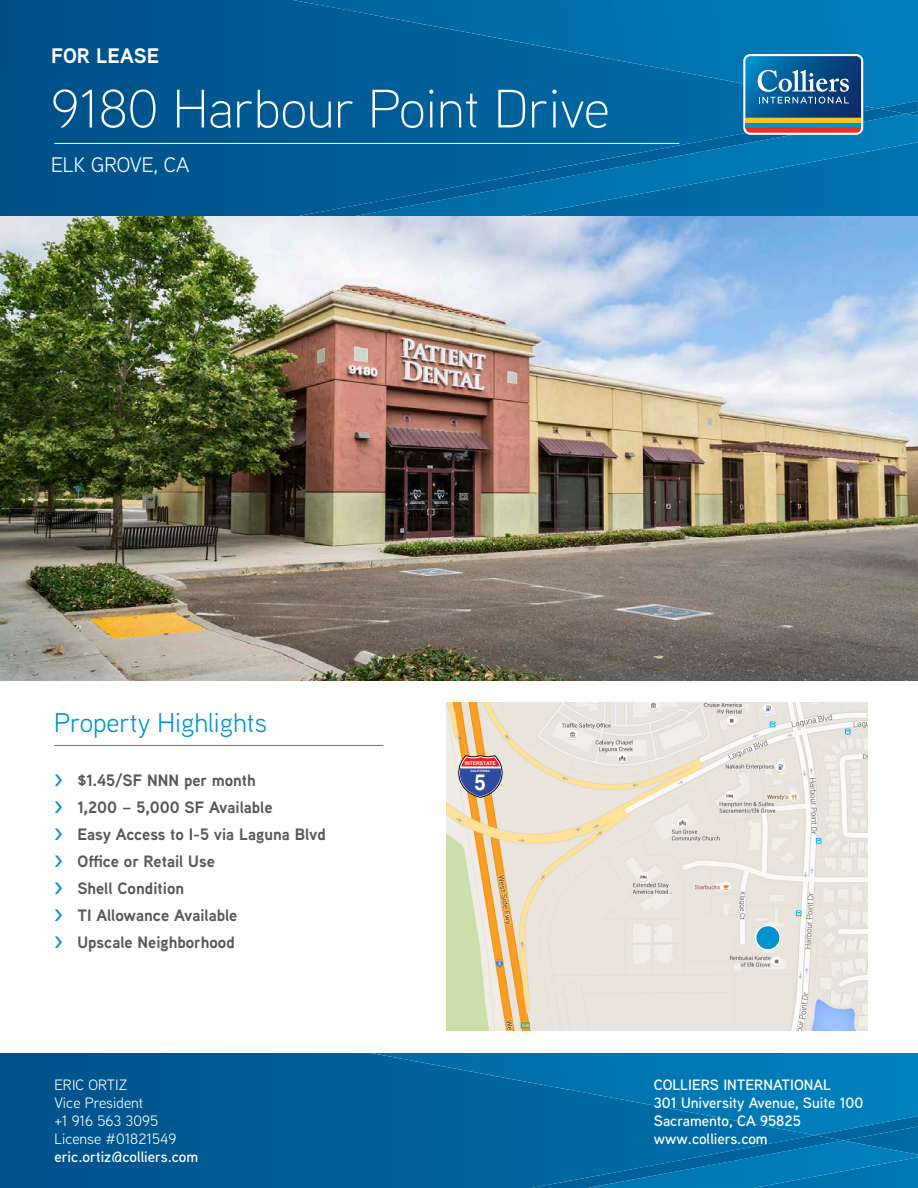
<style>
.page{position:relative;width:918px;height:1188px;background:#fff}
.page>*{position:absolute;margin:0;border:0;box-sizing:border-box;transform-origin:0 0}
.Property_Headline{font:300 54px "Aaux Next";color:#fff}
.subheads{font:27px "Aaux Next";color:#0093d0}
.t1{font:700 condensed 22.2px "Helvetica";color:#fff;scale:1.12 1}
.for_sale{font:21px "Aaux Next";color:#fff}
.for_sale-2{font:700 21px "Aaux Next";color:#fff}
.grey_bullets{font:700 16.5px "Aaux Next";color:#57585a}
.address{font:600 15px/18px "Aaux Next";color:#fff}
.t2{font:15px "Aaux Next";color:#fff}
.t3{font:700 condensed 5.25px "Helvetica";color:#fff;scale:1.16 1}
.t4{font:700 condensed 3px "Helvetica";color:#fff;scale:1.27 1}
.s1{color:#0093d0}
.s2{font-weight:400}
</style>
<div class="page">
<img style="left:0;top:1053px;width:572px;height:135px">
<img style="left:572px;top:1135px;width:346px;height:53px">
<img style="left:371px;top:1053px;width:547px;height:33px">
<img style="left:545px;top:1085px;width:373px;height:50px">
<img style="left:815px;top:1116px;width:103px;height:25px">
<img style="left:588px;top:1154px;width:181px;height:34px">
<img style="left:768px;top:1141px;width:150px;height:44px">
<img style="left:387px;top:1187px;width:144px;height:1px">
<img style="left:538px;top:1168px;width:103px;height:20px">
<img style="left:640px;top:1135px;width:203px;height:43px">
<img style="left:284px;top:1183px;width:103px;height:5px">
<svg style="left:531px;top:1186px;width:8px;height:2px"></svg>
<img style="left:0;top:216px;width:918px;height:464px">
<div style="left:0;top:0;width:319px;height:216px;background:#00558e"></div>
<div style="left:319px;top:11px;width:53px;height:196px;background:#005c95"></div>
<div style="left:372px;top:60px;width:263px;height:156px;background:#00619b"></div>
<div style="left:635px;top:108px;width:283px;height:108px;background:#006fab"></div>
<img style="left:293px;top:0;width:625px;height:11px">
<img style="left:344px;top:9px;width:574px;height:51px">
<img style="left:608px;top:58px;width:310px;height:50px">
<img style="left:878px;top:101px;width:40px;height:13px">
<img style="left:622px;top:127px;width:210px;height:70px">
<img style="left:831px;top:114px;width:87px;height:44px">
<img style="left:360px;top:176px;width:210px;height:40px">
<img style="left:569px;top:170px;width:54px;height:37px">
<img style="left:601px;top:141px;width:103px;height:29px">
<img style="left:703px;top:108px;width:203px;height:43px">
<img style="left:347px;top:188px;width:103px;height:28px">
<img style="left:449px;top:160px;width:153px;height:39px">
<img style="left:299px;top:207px;width:49px;height:9px">
<svg style="left:743px;top:54px;width:120px;height:81px;background:#4b7796"></svg>
<hr style="left:54px;top:745px;width:329px;height:1px;background:#0093d0">
<hr style="left:54px;top:143px;width:625px;height:1px;background:#fff">
<img style="left:447px;top:703px;width:421px;height:327px">
<div style="left:756px;top:925px;width:24px;height:25px;background:#0093d0;border-radius:50%"></div>
<div style="left:755px;top:925px;width:26px;height:26px;border:2px solid #fff;border-radius:50%"></div>
<svg style="left:459px;top:755px;width:43px;height:42px;background:#7d658a"></svg>
<hr style="left:461px;top:767px;width:40px;height:1px;background:#fff">
<p class="for_sale-2" style="left:51px;top:41px;width:110px">FOR LEASE</p>
<p class="Property_Headline" style="left:51px;top:73px;width:560px">9180 Harbour Point Drive</p>
<p class="for_sale" style="left:51px;top:151px;width:140px">ELK GROVE, CA</p>
<p class="subheads" style="left:54px;top:704px;width:215px">Property Highlights</p>
<p class="grey_bullets" style="left:54px;top:768px;width:203px"><span class="s1">&gt;</span> $1.45/SF NNN per month</p>
<p class="grey_bullets" style="left:54px;top:795px;width:220px"><span class="s1">&gt;</span> 1,200 – 5,000 SF Available</p>
<p class="grey_bullets" style="left:54px;top:822px;width:274px"><span class="s1">&gt;</span> Easy Access to I-5 via Laguna Blvd</p>
<p class="grey_bullets" style="left:54px;top:849px;width:162px"><span class="s1">&gt;</span> Office or Retail Use</p>
<p class="grey_bullets" style="left:54px;top:876px;width:132px"><span class="s1">&gt;</span> Shell Condition</p>
<p class="grey_bullets" style="left:54px;top:903px;width:185px"><span class="s1">&gt;</span> TI Allowance Available</p>
<p class="grey_bullets" style="left:54px;top:930px;width:182px"><span class="s1">&gt;</span> Upscale Neighborhood</p>
<p class="t2" style="left:54px;top:1075px;width:75px">ERIC ORTIZ</p>
<p class="t2" style="left:54px;top:1093px;width:90px">Vice President</p>
<p class="t2" style="left:54px;top:1111px;width:105px">+1 916 563 3095</p>
<p class="address" style="left:54px;top:1130px;width:145px"><span class="s2">License #01821549 </span>eric.ortiz@colliers.com</p>
<p class="t3" style="left:465px;top:760px;width:28px">INTERSTATE</p>
<p class="t1" style="left:475px;top:769px;width:12px">5</p>
<p class="t4" style="left:471px;top:769px;width:17px">CALIFORNIA</p>
<p class="address" style="left:654px;top:1076px;width:179px">COLLIERS INTERNATIONAL</p>
<p class="address" style="left:654px;top:1094px;width:211px">301 University Avenue, Suite 100</p>
<p class="address" style="left:654px;top:1112px;width:148px">Sacramento, CA 95825</p>
<p class="address" style="left:654px;top:1130px;width:115px">www.colliers.com</p>
</div>
